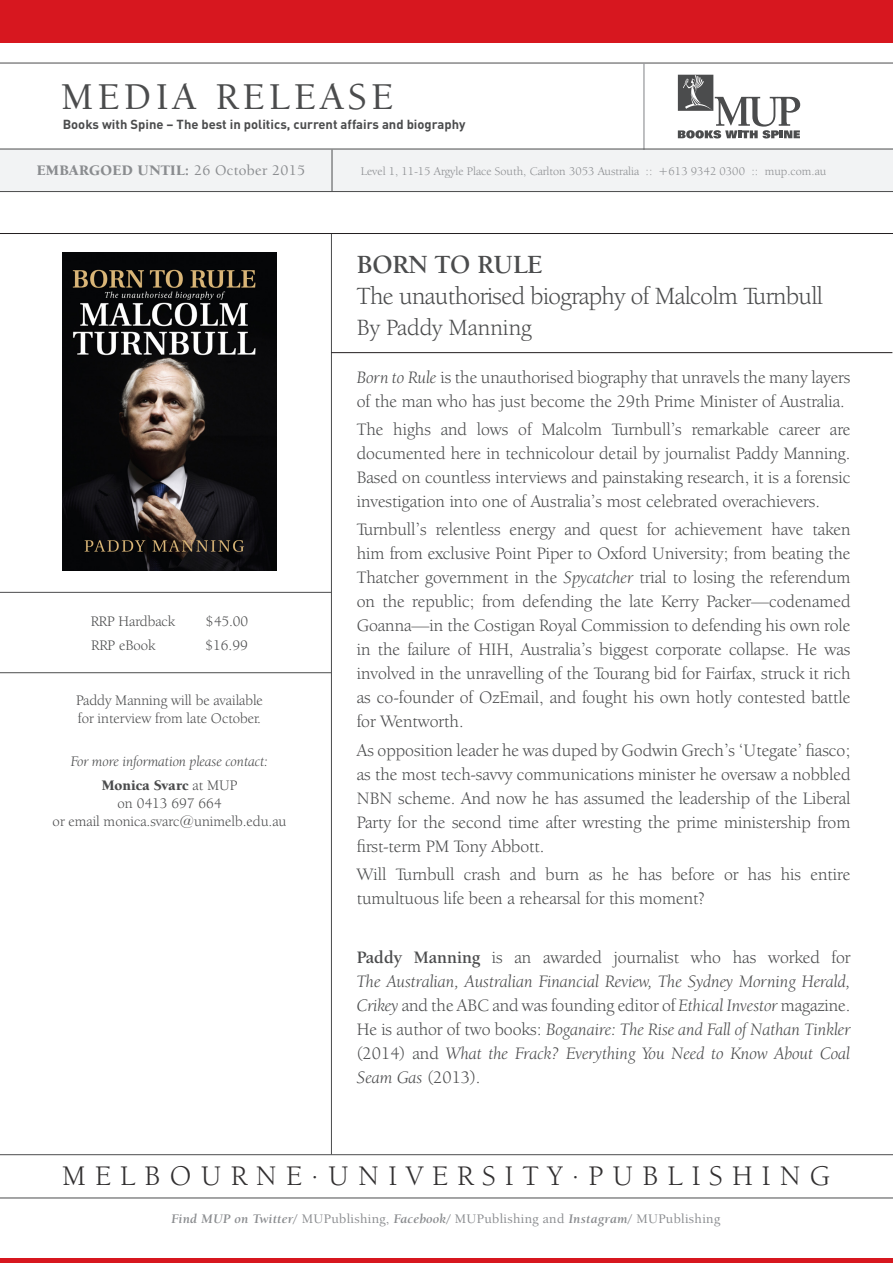
<style>
.page{position:relative;width:893px;height:1263px;background:#fff}
.page>*{position:absolute;margin:0;border:0;box-sizing:border-box;transform-origin:0 0}
._1_Title{font:500 39px "Berkeley Oldstyle IT Cby BT";letter-spacing:.125em;color:#4b4c4d}
.t1{font:29.25px "Berkeley Oldstyle IT Cby BT";letter-spacing:.315em;color:#312f30}
._2_Sub-Title{font:700 27px "Berkeley Oldstyle IT Cby BT";color:#4b4c4d}
._2_Sub-Title-2{font:25.5px "Berkeley Oldstyle IT Cby BT";letter-spacing:-.02em;color:#4b4c4d}
._2_Sub-Title-3{font:24px "Berkeley Oldstyle IT Cby BT";color:#4b4c4d}
._2_Sub-Title-4{font:18px/24px "Berkeley Oldstyle IT Cby BT";color:#4b4c4d;text-align:justify}
._7_Body{font:italic 18px/24px "Berkeley Oldstyle IT Cby BT";color:#4b4c4d;text-align:justify}
._8_Contact_Info{font:15px/18px "Berkeley Oldstyle IT Cby BT";color:#4b4c4d}
._8_Contact_Info-2{font:italic 15px "Berkeley Oldstyle IT Cby BT";color:#4b4c4d}
.t2{font:900 15px "Berkeley Oldstyle IT Cby BT";letter-spacing:.025em;color:#8a8c8f}
.t3{font:500 13.5px "Berkeley Oldstyle IT Cby BT";letter-spacing:.025em;color:#8a8c8f}
.t4{font:700 12.9px "DIN";color:#4b4c4d}
.t5{font:12px "Berkeley Oldstyle IT Cby BT";color:#8a8c8f}
.s1{font-weight:500}
.s2{font-weight:900}
.s3{font-style:italic}
.s4{font-weight:700;font-style:normal}
.s5{font-style:normal}
.s6{font-weight:700;font-style:italic}
</style>
<div class="page">
<div style="left:0;top:149px;width:893px;height:42px;background:#f2f3f4"></div>
<hr style="left:0;top:63px;width:893px;height:1px;background:#4b4c4d">
<svg style="left:678px;top:75px;width:122px;height:63px"></svg>
<hr style="left:644px;top:64px;width:1px;height:86px;background:#808285">
<hr style="left:331px;top:234px;width:1px;height:920px;background:#4b4c4d">
<hr style="left:0;top:1154px;width:893px;height:1px;background:#4b4c4d">
<hr style="left:0;top:1198px;width:893px;height:1px;background:#4b4c4d">
<hr style="left:0;top:191px;width:893px;height:1px;background:#4b4c4d">
<hr style="left:332px;top:150px;width:1px;height:41px;background:#4b4c4d">
<hr style="left:331px;top:352px;width:561px;height:1px;background:#231f20">
<hr style="left:0;top:233px;width:893px;height:1px;background:#231f20">
<hr style="left:0;top:672px;width:331px;height:1px;background:#4b4c4d">
<hr style="left:0;top:592px;width:332px;height:1px;background:#4b4c4d">
<div style="left:0;top:0;width:893px;height:43px;background:#d7171f"></div>
<hr style="left:0;top:1259px;width:893px;height:4px;background:#d7171f">
<hr style="left:0;top:149px;width:893px;height:1px;background:#4b4c4d">
<img style="left:63px;top:252px;width:213px;height:318px">
<p class="_1_Title" style="left:61px;top:73px;width:333px">MEDIA RELEASE</p>
<p class="t4" style="left:63px;top:116px;width:404px">Books with Spine – The best in politics, current affairs and biography</p>
<p class="t2" style="left:37px;top:161px;width:270px">EMBARGOED UNTIL: <span class="s1">26 October 2015</span></p>
<p class="t5" style="left:361px;top:164px;width:467px">Level 1, 11-15 Argyle Place South, Carlton 3053 Australia :: +613 9342 0300 :: mup.com.au</p>
<p class="_8_Contact_Info" style="left:91px;top:612px;width:86px">RRP Hardback</p>
<p class="_8_Contact_Info" style="left:206px;top:612px;width:44px">$45.00</p>
<p class="_8_Contact_Info" style="left:91px;top:636px;width:66px">RRP eBook</p>
<p class="_8_Contact_Info" style="left:205px;top:636px;width:44px">$16.99</p>
<p class="_8_Contact_Info" style="left:76px;top:691px;width:188px">Paddy Manning will be available for interview from late October.</p>
<p class="_8_Contact_Info-2" style="left:71px;top:752px;width:199px">For more information please contact:</p>
<p class="_8_Contact_Info" style="left:53px;top:776px;width:235px;text-align:center"><span class="s2">Monica Svarc</span> at MUP<br>on 0413 697 664<br>or email monica.svarc@unimelb.edu.au</p>
<p class="_2_Sub-Title" style="left:357px;top:248px;width:187px">BORN TO RULE</p>
<p class="_2_Sub-Title-2" style="left:357px;top:280px;width:468px">The unauthorised biography of Malcolm Turnbull</p>
<p class="_2_Sub-Title-3" style="left:357px;top:313px;width:177px">By Paddy Manning</p>
<p class="_2_Sub-Title-4" style="left:357px;top:365px;width:495px"><span class="s3">Born to Rule</span> is the unauthorised biography that unravels the many layers of the man who has just become the 29th Prime Minister of Australia.</p>
<p class="_2_Sub-Title-4" style="left:357px;top:417px;width:495px">The highs and lows of Malcolm Turnbull’s remarkable career are documented here in technicolour detail by journalist Paddy Manning.<br>Based on countless interviews and painstaking research, it is a forensic investigation into one of Australia’s most celebrated overachievers.</p>
<p class="_2_Sub-Title-4" style="left:357px;top:517px;width:495px">Turnbull’s relentless energy and quest for achievement have taken him from exclusive Point Piper to Oxford University; from beating the Thatcher government in the <span class="s3">Spycatcher</span> trial to losing the referendum on the republic; from defending the late Kerry Packer—codenamed Goanna—in the Costigan Royal Commission to defending his own role in the failure of HIH, Australia’s biggest corporate collapse. He was involved in the unravelling of the Tourang bid for Fairfax, struck it rich as co-founder of OzEmail, and fought his own hotly contested battle for Wentworth.</p>
<p class="_2_Sub-Title-4" style="left:357px;top:738px;width:495px">As opposition leader he was duped by Godwin Grech’s ‘Utegate’ fiasco; as the most tech-savvy communications minister he oversaw a nobbled NBN scheme. And now he has assumed the leadership of the Liberal Party for the second time after wresting the prime ministership from first-term PM Tony Abbott.</p>
<p class="_2_Sub-Title-4" style="left:357px;top:862px;width:495px">Will Turnbull crash and burn as he has before or has his entire tumultuous life been a rehearsal for this moment?</p>
<p class="_7_Body" style="left:357px;top:945px;width:495px"><span class="s4">Paddy Manning</span> <span class="s5">is an awarded journalist who has worked for </span>The Australian, Australian Financial Review, The Sydney Morning Herald, Crikey <span class="s5">and the ABC and was founding editor of</span> Ethical Investor <span class="s5">magazine.<br>He is author of two books:</span> Boganaire: The Rise and Fall of Nathan Tinkler <span class="s5">(2014) and</span> What the Frack? Everything You Need to Know About Coal Seam Gas <span class="s5">(2013).</span></p>
<p class="t1" style="left:62px;top:1158px;width:769px">MELBOURNE.UNIVERSITY.PUBLISHING</p>
<p class="t3" style="left:172px;top:1210px;width:550px"><span class="s6">Find MUP on Twitter/</span> MUPublishing, <span class="s6">Facebook/</span> MUPublishing and <span class="s6">Instagram/</span> MUPublishing</p>
</div>
